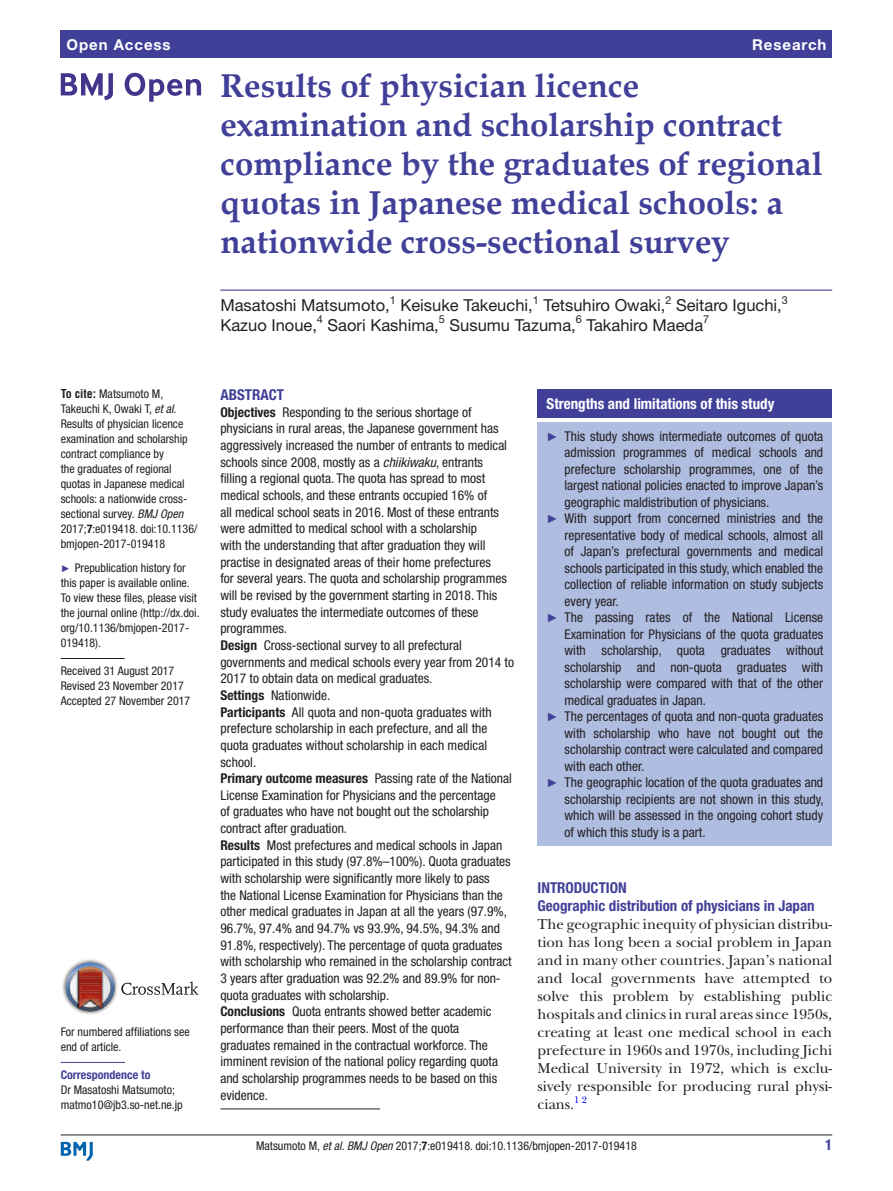
<style>
.page{position:relative;width:893px;height:1191px;background:#fff}
.page>*{position:absolute;margin:0;border:0;box-sizing:border-box;transform-origin:0 0}
.t1{font:700 33px/39px "Book Antiqua";color:#414099}
.t2{font:16.5px "Helvetica Neue LT Std";color:#231f20}
.t3{font:15px/18px "New Baskerville";color:#231f20;text-align:justify}
.t4{font:700 condensed 15px/18px "Helvetica Neue LT Std";color:#414099}
.t5{font:700 condensed 15px "Helvetica Neue LT Std";color:#fff}
.t6{font:700 15px "Helvetica Neue LT Std";letter-spacing:.065em;color:#fff}
.t7{font:condensed 13.5px/16.6px "Helvetica Neue LT Std";color:#231f20}
.t8{font:condensed 12px/15px "Helvetica Neue LT Std";color:#231f20}
.t9{font:700 condensed 12px "Helvetica Neue LT Std";color:#414099}
.t10{font:10.95px "Helvetica Neue LT Std";color:#231f20}
.s1{font-family:"Helvetica LT Std";font-weight:700}
.s2{font-style:italic}
.s3{font-weight:700}
.s4{font-family:"Arial";font-stretch:normal;font-size:9.75px;color:#414099}
.s5{font-family:"Arial";font-stretch:normal;font-size:12px;color:#414099}
</style>
<div class="page">
<hr style="left:61px;top:1134px;width:771px;height:1px;background:#231f20">
<svg style="left:61px;top:1141px;width:32px;height:19px"></svg>
<div style="left:61px;top:31px;width:771px;height:27px;background:#414099"></div>
<hr style="left:220px;top:1108px;width:160px;height:1px;background:#231f20">
<hr style="left:220px;top:289px;width:612px;height:2px;background:#414099">
<hr style="left:61px;top:658px;width:64px;height:1px;background:#231f20">
<hr style="left:61px;top:1062px;width:64px;height:1px;background:#414099">
<svg style="left:61px;top:73px;width:52px;height:27px"></svg>
<svg style="left:125px;top:73px;width:76px;height:29px"></svg>
<img style="left:62px;top:959px;width:55px;height:55px">
<svg style="left:66px;top:962px;width:49px;height:49px;background:#a78689"></svg>
<svg style="left:121px;top:981px;width:78px;height:13px"></svg>
<div style="left:538px;top:389px;width:294px;height:29px;background:#414099"></div>
<div style="left:538px;top:422px;width:294px;height:423px;background:#afbde1"></div>
<p class="t6" style="left:66px;top:35px;width:106px">Open Access</p>
<p class="t6" style="left:752px;top:35px;width:76px">Research</p>
<h1 class="t1" style="left:220px;top:66px;width:604px">Results of physician licence examination and scholarship contract compliance by the graduates of regional quotas in Japanese medical schools: a nationwide cross-sectional survey</h1>
<p class="t2" style="left:220px;top:296px;width:171px">Masatoshi Matsumoto,</p>
<p class="t10" style="left:390px;top:293px;width:8px">1</p>
<p class="t2" style="left:400px;top:296px;width:134px">Keisuke Takeuchi,</p>
<p class="t10" style="left:533px;top:293px;width:8px">1</p>
<p class="t2" style="left:543px;top:296px;width:123px">Tetsuhiro Owaki,</p>
<p class="t10" style="left:665px;top:293px;width:8px">2</p>
<p class="t2" style="left:676px;top:296px;width:107px">Seitaro Iguchi,</p>
<p class="t10" style="left:782px;top:293px;width:8px">3</p>
<p class="t2" style="left:220px;top:315px;width:98px">Kazuo Inoue,</p>
<p class="t10" style="left:317px;top:313px;width:8px">4</p>
<p class="t2" style="left:328px;top:315px;width:113px">Saori Kashima,</p>
<p class="t10" style="left:439px;top:313px;width:8px">5</p>
<p class="t2" style="left:450px;top:315px;width:128px">Susumu Tazuma,</p>
<p class="t10" style="left:576px;top:313px;width:8px">6</p>
<p class="t2" style="left:586px;top:315px;width:118px">Takahiro Maeda</p>
<p class="t10" style="left:703px;top:313px;width:8px">7</p>
<p class="t8" style="left:61px;top:386px;width:138px"><span class="s1">To cite:</span> Matsumoto M,<br>Takeuchi K, Owaki T, <span class="s2">et al</span>.<br>Results of physician licence examination and scholarship contract compliance by<br>the graduates of regional quotas in Japanese medical schools: a nationwide cross&shy;sectional survey. <span class="s2">BMJ Open<br></span>2017;<span class="s3">7</span>:e019418. doi:10.1136/ bmjopen-2017-019418</p>
<p class="t8" style="left:61px;top:560px;width:140px"><span class="s4">►</span> Prepublication history for this paper is available online.<br>To view these files, please visit the journal online (http://dx.doi. org/10.1136/bmjopen-2017-<br>019418).</p>
<p class="t8" style="left:61px;top:663px;width:131px">Received 31 August 2017<br>Revised 23 November 2017<br>Accepted 27 November 2017</p>
<p class="t8" style="left:61px;top:1024px;width:130px">For numbered affiliations see end of article.</p>
<p class="t9" style="left:61px;top:1067px;width:91px">Correspondence to</p>
<p class="t8" style="left:61px;top:1082px;width:124px">Dr Masatoshi Matsumoto; matmo10@jb3.so-net.ne.jp</p>
<p class="t4" style="left:220px;top:385px;width:65px">Abstract</p>
<p class="t7" style="left:220px;top:403px;width:295px"><span class="s3">Objectives</span> Responding to the serious shortage of physicians in rural areas, the Japanese government has aggressively increased the number of entrants to medical schools since 2008, mostly as a <span class="s2">chiikiwaku</span>, entrants<br>filling a regional quota. The quota has spread to most medical schools, and these entrants occupied 16% of<br>all medical school seats in 2016. Most of these entrants were admitted to medical school with a scholarship<br>with the understanding that after graduation they will practise in designated areas of their home prefectures<br>for several years. The quota and scholarship programmes will be revised by the government starting in 2018. This study evaluates the intermediate outcomes of these programmes.<br><span class="s3">Design</span> Cross-sectional survey to all prefectural governments and medical schools every year from 2014 to 2017 to obtain data on medical graduates.<br><span class="s3">Settings</span> Nationwide.<br><span class="s3">Participants</span> All quota and non-quota graduates with prefecture scholarship in each prefecture, and all the quota graduates without scholarship in each medical school.<br><span class="s3">Primary outcome measures</span> Passing rate of the National License Examination for Physicians and the percentage<br>of graduates who have not bought out the scholarship contract after graduation.<br><span class="s3">Results</span> Most prefectures and medical schools in Japan participated in this study (97.8%–100%). Quota graduates with scholarship were significantly more likely to pass<br>the National License Examination for Physicians than the other medical graduates in Japan at all the years (97.9%, 96.7%, 97.4% and 94.7% vs 93.9%, 94.5%, 94.3% and 91.8%, respectively). The percentage of quota graduates with scholarship who remained in the scholarship contract 3 years after graduation was 92.2% and 89.9% for non&shy;quota graduates with scholarship.<br><span class="s3">Conclusions</span> Quota entrants showed better academic performance than their peers. Most of the quota<br>graduates remained in the contractual workforce. The imminent revision of the national policy regarding quota and scholarship programmes needs to be based on this evidence.</p>
<p class="t5" style="left:547px;top:394px;width:229px">Strengths and limitations of this study</p>
<p class="t7" style="left:547px;top:427px;width:278px"><span class="s5">►</span> This study shows intermediate outcomes of quota</p>
<p class="t7" style="left:565px;top:444px;width:260px">admission programmes of medical schools and</p>
<p class="t7" style="left:565px;top:460px;width:260px">prefecture scholarship programmes, one of the</p>
<p class="t7" style="left:565px;top:477px;width:260px">largest national policies enacted to improve Japan’s</p>
<p class="t7" style="left:565px;top:493px;width:206px">geographic maldistribution of physicians.</p>
<p class="t7" style="left:547px;top:510px;width:278px"><span class="s5">►</span> With support from concerned ministries and the</p>
<p class="t7" style="left:565px;top:526px;width:260px">representative body of medical schools, almost all</p>
<p class="t7" style="left:565px;top:543px;width:260px">of Japan’s prefectural governments and medical</p>
<p class="t7" style="left:565px;top:559px;width:260px">schools participated in this study, which enabled the</p>
<p class="t7" style="left:565px;top:576px;width:260px">collection of reliable information on study subjects</p>
<p class="t7" style="left:565px;top:592px;width:56px">every year.</p>
<p class="t7" style="left:547px;top:609px;width:278px"><span class="s5">►</span> The passing rates of the National License</p>
<p class="t7" style="left:565px;top:625px;width:260px">Examination for Physicians of the quota graduates</p>
<p class="t7" style="left:565px;top:642px;width:260px">with scholarship, quota graduates without</p>
<p class="t7" style="left:565px;top:658px;width:260px">scholarship and non-quota graduates with</p>
<p class="t7" style="left:565px;top:675px;width:260px">scholarship were compared with that of the other</p>
<p class="t7" style="left:565px;top:691px;width:143px">medical graduates in Japan.</p>
<p class="t7" style="left:547px;top:708px;width:278px"><span class="s5">►</span> The percentages of quota and non-quota graduates</p>
<p class="t7" style="left:565px;top:724px;width:260px">with scholarship who have not bought out the</p>
<p class="t7" style="left:565px;top:741px;width:260px">scholarship contract were calculated and compared</p>
<p class="t7" style="left:565px;top:757px;width:81px">with each other.</p>
<p class="t7" style="left:547px;top:774px;width:278px"><span class="s5">►</span> The geographic location of the quota graduates and</p>
<p class="t7" style="left:565px;top:790px;width:261px">scholarship recipients are not shown in this study,</p>
<p class="t7" style="left:565px;top:807px;width:260px">which will be assessed in the ongoing cohort study</p>
<p class="t7" style="left:565px;top:823px;width:143px">of which this study is a part.</p>
<p class="t4" style="left:538px;top:878px;width:279px">Introduction<br>Geographic distribution of physicians in Japan</p>
<p class="t3" style="left:538px;top:915px;width:296px">The geographic inequity of physician distribu&shy;tion has long been a social problem in Japan and in many other countries. Japan’s national and local governments have attempted to solve this problem by establishing public hospitals and clinics in rural areas since 1950s, creating at least one medical school in each prefecture in 1960s and 1970s, including Jichi Medical University in 1972, which is exclu&shy;sively responsible for producing rural physi&shy;cians.<sup>1</sup> <sup>2</sup></p>
<p class="t8" style="left:256px;top:1137px;width:382px">Matsumoto M, <span class="s2">et al</span>. <span class="s2">BMJ Open</span> 2017;<span class="s3">7</span>:e019418. doi:10.1136/bmjopen-2017-019418</p>
<p class="t4" style="left:825px;top:1135px;width:9px">1</p>
</div>
